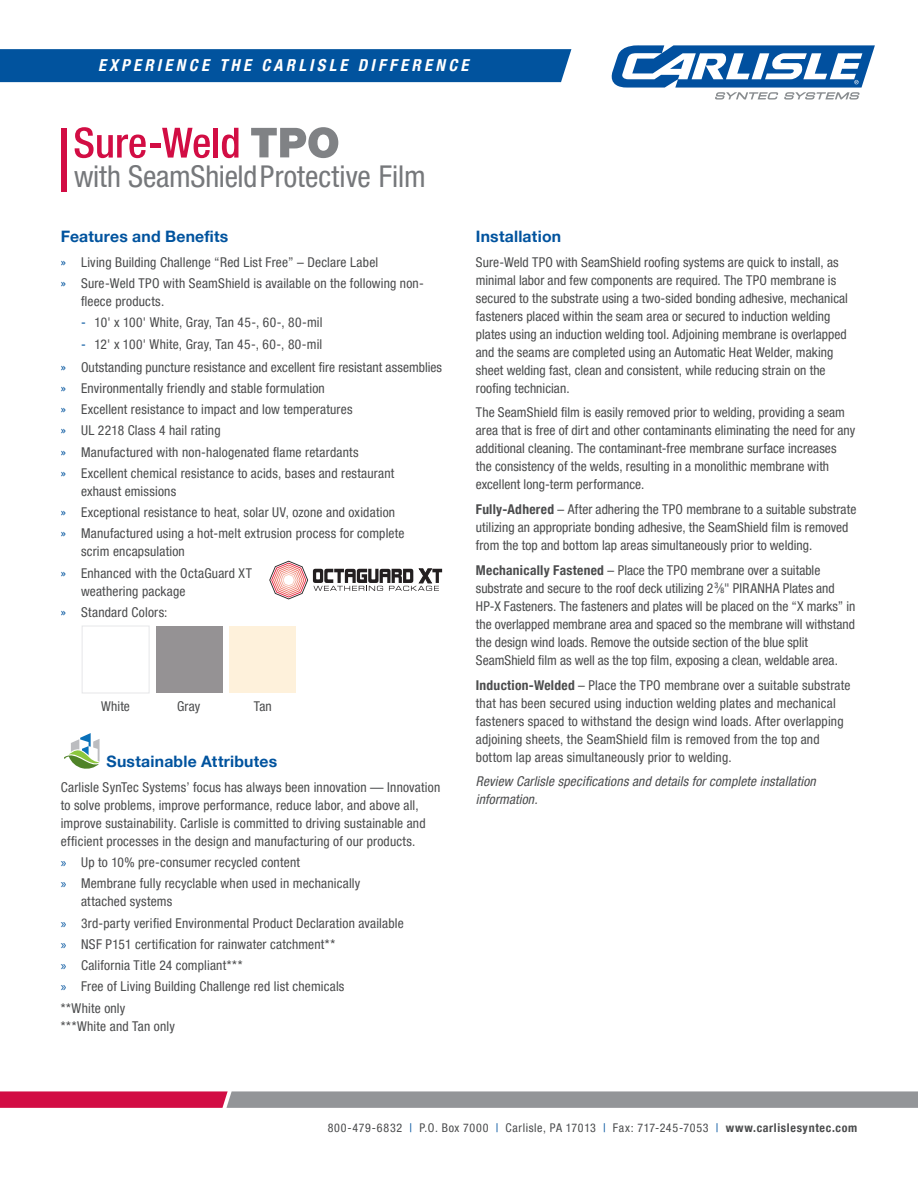
<style>
.page{position:relative;width:918px;height:1188px;background:#fff}
.page>*{position:absolute;margin:0;border:0;box-sizing:border-box;transform-origin:0 0}
.t1{font:condensed 30px "Helvetica Neue LT Pro";letter-spacing:-.005em;color:#76787b}
.t2{font:italic 700 condensed 16.5px "Helvetica Neue LT Pro";letter-spacing:.205em;color:#fff}
.t3{font:700 15.75px "Helvetica Neue LT Pro";letter-spacing:.015em;color:#01539e}
.t4{font:condensed 13.5px/18px "Helvetica Neue LT Pro";letter-spacing:.01em;color:#4b4c4d}
.t5{font:italic condensed 13.5px/18px "Helvetica Neue LT Pro";letter-spacing:.015em;color:#4b4c4d}
.t6{font:condensed 12px "Helvetica Neue LT Pro";letter-spacing:.05em;color:#4b4c4d}
.s1{color:#01539e}
.s2{font-family:"Myriad Pro";font-stretch:normal;color:#01539e}
.s3{font-weight:700}
.s4{font-weight:500;font-size:7.8px}
</style>
<div class="page">
<div style="left:0;top:49px;width:571px;height:33px;background:#01539e"></div>
<svg style="left:612px;top:45px;width:263px;height:55px"></svg>
<svg style="left:0;top:1091px;width:918px;height:17px;background:#a67887"></svg>
<div style="left:82px;top:626px;width:67px;height:67px;border:1px solid #e6e7e9"></div>
<div style="left:156px;top:626px;width:67px;height:67px;background:#959294"></div>
<div style="left:229px;top:626px;width:67px;height:67px;background:#fef1db"></div>
<svg style="left:269px;top:561px;width:173px;height:38px"></svg>
<svg style="left:64px;top:733px;width:36px;height:36px"></svg>
<svg style="left:251px;top:127px;width:87px;height:31px"></svg>
<svg style="left:75px;top:127px;width:71px;height:31px"></svg>
<div style="left:150px;top:143px;width:11px;height:5px;background:#d20d44"></div>
<svg style="left:162px;top:128px;width:48px;height:30px"></svg>
<hr style="left:214px;top:128px;width:4px;height:30px;background:#d20d44">
<svg style="left:222px;top:128px;width:16px;height:30px"></svg>
<div style="left:61px;top:128px;width:6px;height:63px;background:#d20d44"></div>
<p class="t2" style="left:98px;top:55px;width:372px">EXPERIENCE THE CARLISLE DIFFERENCE</p>
<p class="t1" style="left:74px;top:159px;width:353px">with SeamShieldProtective Film</p>
<p class="t3" style="left:61px;top:226px;width:169px">Features and Benefits</p>
<p class="t4" style="left:61px;top:253px;width:319px"><span class="s1">»</span> Living Building Challenge “Red List Free” – Declare Label</p>
<p class="t4" style="left:81px;top:274px;width:344px;text-indent:-20px"><span class="s1">»</span> Sure-Weld TPO with SeamShield is available on the following non&shy;fl eece products.</p>
<p class="t4" style="left:81px;top:313px;width:243px"><span class="s1">-</span> 10' x 100' White, Gray, Tan 45-, 60-, 80-mil</p>
<p class="t4" style="left:81px;top:335px;width:243px"><span class="s1">-</span> 12' x 100' White, Gray, Tan 45-, 60-, 80-mil</p>
<p class="t4" style="left:61px;top:358px;width:383px"><span class="s1">»</span> Outstanding puncture resistance and excellent fi re resistant assemblies</p>
<p class="t4" style="left:61px;top:379px;width:266px"><span class="s1">»</span> Environmentally friendly and stable formulation</p>
<p class="t4" style="left:61px;top:400px;width:293px"><span class="s1">»</span> Excellent resistance to impact and low temperatures</p>
<p class="t4" style="left:61px;top:421px;width:161px"><span class="s1">»</span> UL 2218 Class 4 hail rating</p>
<p class="t4" style="left:61px;top:443px;width:299px"><span class="s1">»</span> Manufactured with non-halogenated flame retardants</p>
<p class="t4" style="left:81px;top:464px;width:315px;text-indent:-20px"><span class="s1">»</span> Excellent chemical resistance to acids, bases and restaurant exhaust emissions</p>
<p class="t4" style="left:61px;top:503px;width:336px"><span class="s1">»</span> Exceptional resistance to heat, solar UV, ozone and oxidation</p>
<p class="t4" style="left:81px;top:524px;width:325px;text-indent:-20px"><span class="s1">»</span> Manufactured using a hot-melt extrusion process for complete scrim encapsulation</p>
<p class="t4" style="left:81px;top:564px;width:173px;text-indent:-20px"><span class="s1">»</span> Enhanced with the OctaGuard XT weathering package</p>
<p class="t4" style="left:61px;top:603px;width:108px"><span class="s1">»</span> Standard Colors:</p>
<p class="t4" style="left:101px;top:697px;width:30px">White</p>
<p class="t4" style="left:177px;top:697px;width:25px">Gray</p>
<p class="t4" style="left:254px;top:697px;width:19px">Tan</p>
<p class="t3" style="left:107px;top:752px;width:172px">Sustainable Attributes</p>
<p class="t4" style="left:61px;top:778px;width:381px">Carlisle SynTec Systems’ focus has always been innovation — Innovation to solve problems, improve performance, reduce labor, and above all, improve sustainability. Carlisle is committed to driving sustainable and effi cient processes in the design and manufacturing of our products.</p>
<p class="t4" style="left:61px;top:853px;width:241px"><span class="s2">»</span> Up to 10% pre-consumer recycled content</p>
<p class="t4" style="left:81px;top:875px;width:281px;text-indent:-20px"><span class="s2">»</span> Membrane fully recyclable when used in mechanically attached systems</p>
<p class="t4" style="left:61px;top:914px;width:344px"><span class="s2">»</span> 3rd-party verifi ed Environmental Product Declaration available</p>
<p class="t4" style="left:61px;top:935px;width:276px"><span class="s2">»</span> NSF P151 certification for rainwater catchment**</p>
<p class="t4" style="left:61px;top:956px;width:183px"><span class="s2">»</span> California Title 24 compliant***</p>
<p class="t4" style="left:61px;top:977px;width:285px"><span class="s2">»</span> Free of Living Building Challenge red list chemicals</p>
<p class="t4" style="left:61px;top:999px;width:66px">**White only</p>
<p class="t4" style="left:61px;top:1017px;width:116px">***White and Tan only</p>
<p class="t3" style="left:476px;top:226px;width:87px">Installation</p>
<p class="t4" style="left:476px;top:253px;width:374px">Sure-Weld TPO with SeamShield roofi ng systems are quick to install, as minimal labor and few components are required. The TPO membrane is secured to the substrate using a two-sided bonding adhesive, mechanical fasteners placed within the seam area or secured to induction welding plates using an induction welding tool. Adjoining membrane is overlapped and the seams are completed using an Automatic Heat Welder, making sheet welding fast, clean and consistent, while reducing strain on the roofi ng technician.</p>
<p class="t4" style="left:476px;top:403px;width:381px">The SeamShield fi lm is easily removed prior to welding, providing a seam area that is free of dirt and other contaminants eliminating the need for any additional cleaning. The contaminant-free membrane surface increases the consistency of the welds, resulting in a monolithic membrane with excellent long-term performance.</p>
<p class="t4" style="left:476px;top:500px;width:382px"><span class="s3">Fully-Adhered</span> – After adhering the TPO membrane to a suitable substrate utilizing an appropriate bonding adhesive, the SeamShield fi lm is removed from the top and bottom lap areas simultaneously prior to welding.</p>
<p class="t4" style="left:476px;top:561px;width:381px"><span class="s3">Mechanically Fastened</span> – Place the TPO membrane over a suitable substrate and secure to the roof deck utilizing 2<sup>3</sup>⁄<span class="s4">8</span>" PIRANHA Plates and HP-X Fasteners. The fasteners and plates will be placed on the “X marks” in the overlapped membrane area and spaced so the membrane will withstand the design wind loads. Remove the outside section of the blue split SeamShield fi lm as well as the top fi lm, exposing a clean, weldable area.</p>
<p class="t4" style="left:476px;top:676px;width:376px"><span class="s3">Induction-Welded</span> – Place the TPO membrane over a suitable substrate that has been secured using induction welding plates and mechanical fasteners spaced to withstand the design wind loads. After overlapping adjoining sheets, the SeamShield fi lm is removed from the top and bottom lap areas simultaneously prior to welding.</p>
<p class="t5" style="left:476px;top:772px;width:341px">Review Carlisle specifications and details for complete installation information.</p>
<p class="t6" style="left:328px;top:1121px;width:531px">800-479-6832 <span class="s1">|</span> P.O. Box 7000 <span class="s1">|</span> Carlisle, PA 17013 <span class="s1">|</span> Fax: 717-245-7053 <span class="s1">|</span> <span class="s3">www.carlislesyntec.com</span></p>
</div>
